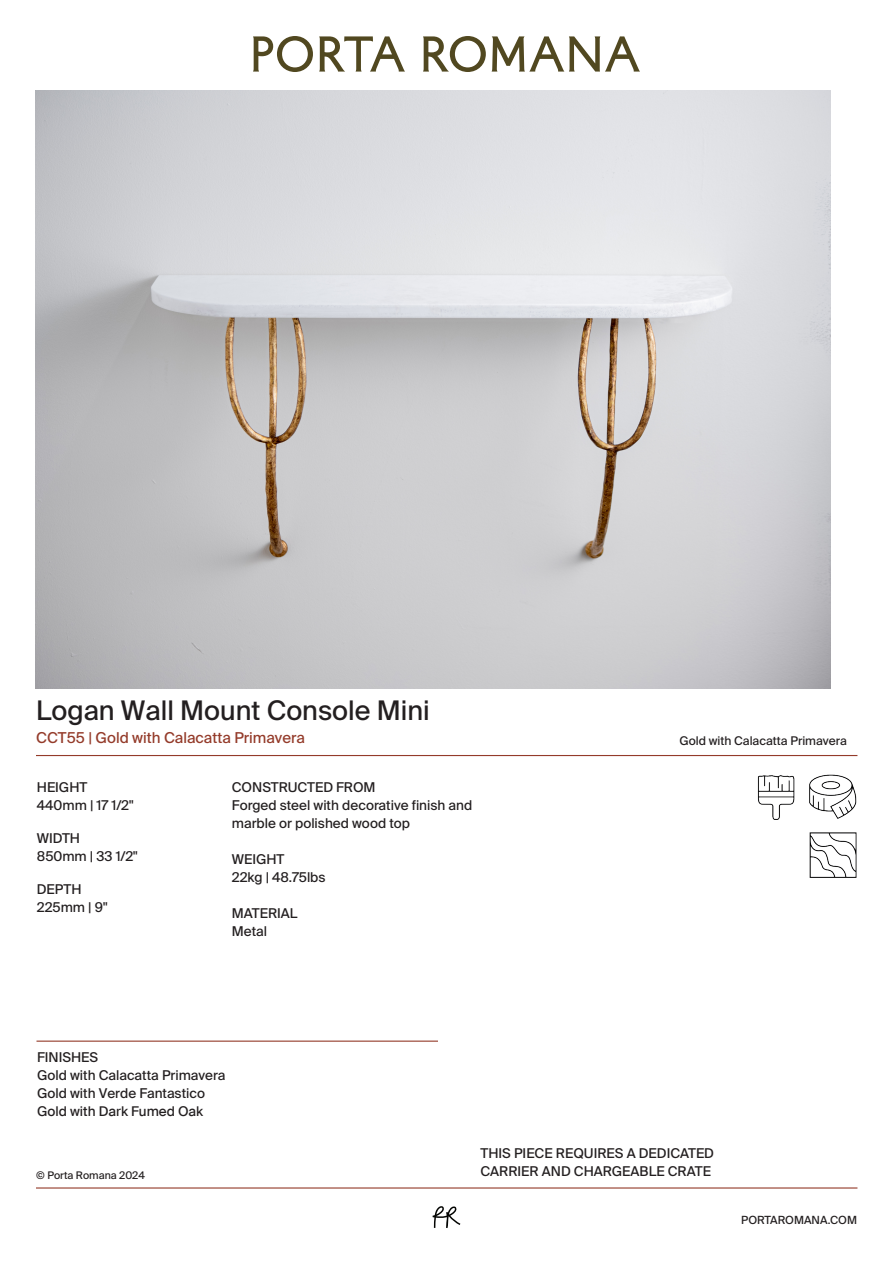
<style>
.page{position:relative;width:893px;height:1263px;background:#fff}
.page>*{position:absolute;margin:0;border:0;box-sizing:border-box;transform-origin:0 0}
.t1{font:27px "Suisse Intl";color:#231f20}
.t2{font:15px "Suisse Intl";color:#943b2a}
.t3{font:13.5px/18px "Suisse Intl";color:#231f20}
.t4{font:12px "Suisse Intl";color:#231f20}
.t5{font:11.25px "Suisse Intl";color:#231f20}
.t6{font:10.5px "Suisse Intl";color:#231f20}
</style>
<div class="page">
<hr style="left:36px;top:755px;width:821px;height:1px;background:#943b2a">
<svg style="left:253px;top:36px;width:60px;height:36px"></svg>
<svg style="left:319px;top:36px;width:86px;height:36px"></svg>
<svg style="left:423px;top:36px;width:63px;height:36px"></svg>
<svg style="left:492px;top:36px;width:148px;height:36px"></svg>
<hr style="left:36px;top:1040px;width:402px;height:2px;background:#943b2a">
<svg style="left:433px;top:1206px;width:27px;height:22px"></svg>
<hr style="left:36px;top:1187px;width:821px;height:1px;background:#943b2a">
<img style="left:757px;top:775px;width:38px;height:45px">
<img style="left:809px;top:774px;width:48px;height:45px">
<img style="left:809px;top:832px;width:48px;height:45px">
<img style="left:35px;top:91px;width:796px;height:597px">
<h1 class="t1" style="left:36px;top:695px;width:395px">Logan Wall Mount Console Mini</h1>
<p class="t2" style="left:36px;top:729px;width:270px">CCT55 | Gold with Calacatta Primavera</p>
<p class="t4" style="left:679px;top:733px;width:169px">Gold with Calacatta Primavera</p>
<p class="t3" style="left:37px;top:778px;width:98px">HEIGHT<br>440mm | 17 1/2"</p>
<p class="t3" style="left:37px;top:830px;width:102px">WIDTH<br>850mm | 33 1/2"</p>
<p class="t3" style="left:37px;top:880px;width:72px">DEPTH<br>225mm | 9"</p>
<p class="t3" style="left:232px;top:778px;width:242px">CONSTRUCTED FROM<br>Forged steel with decorative finish and marble or polished wood top</p>
<p class="t3" style="left:232px;top:850px;width:95px">WEIGHT<br>22kg | 48.75lbs</p>
<p class="t3" style="left:232px;top:904px;width:67px">MATERIAL<br>Metal</p>
<p class="t3" style="left:37px;top:1048px;width:190px">FINISHES<br>Gold with Calacatta Primavera<br>Gold with Verde Fantastico<br>Gold with Dark Fumed Oak</p>
<p class="t6" style="left:36px;top:1169px;width:110px">© Porta Romana 2024</p>
<p class="t3" style="left:480px;top:1145px;width:235px">THIS PIECE REQUIRES A DEDICATED<br>CARRIER AND CHARGEABLE CRATE</p>
<p class="t5" style="left:741px;top:1213px;width:117px">PORTAROMANA.COM</p>
</div>
